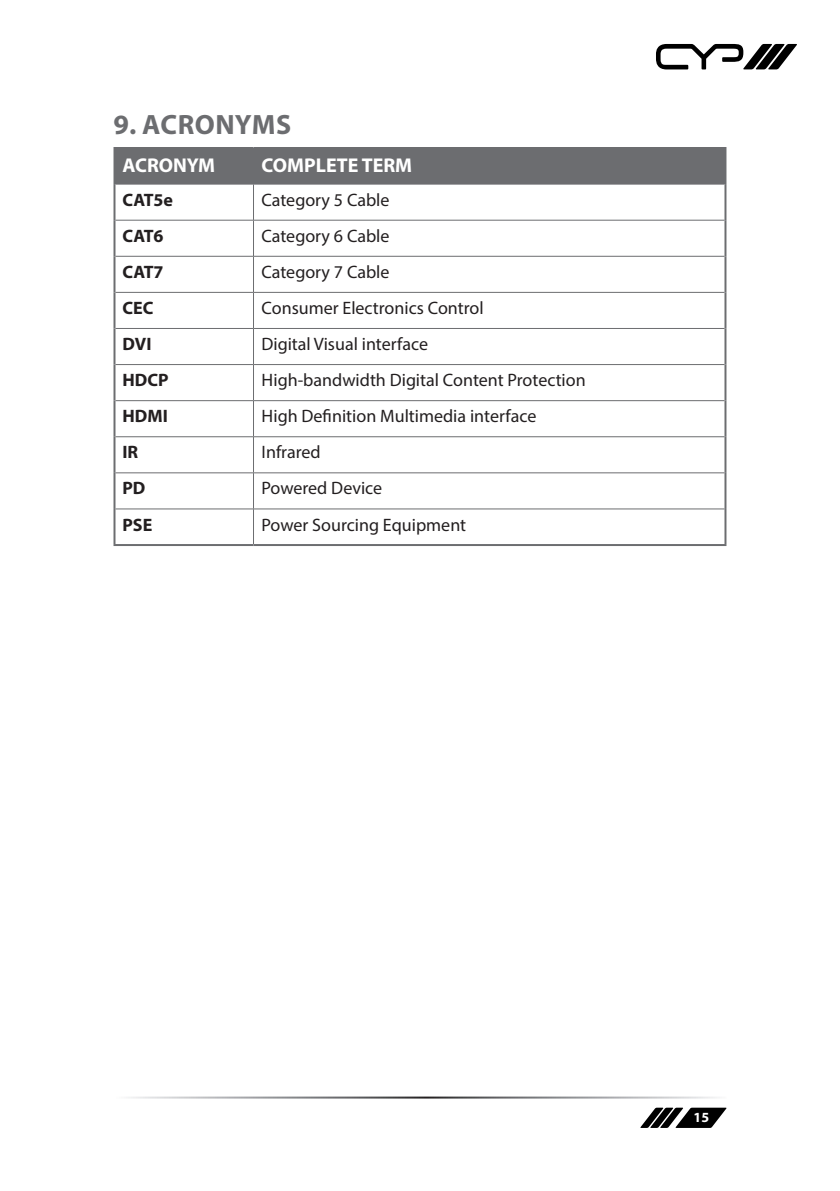
<style>
.page{position:relative;width:840px;height:1191px;background:#fff}
.page>*{position:absolute;margin:0;border:0;box-sizing:border-box;transform-origin:0 0}
.t1{font:700 28px "Myriad Pro";letter-spacing:.015em;color:#6c6d70}
.t2{font:700 20px "Myriad Pro";color:#fff}
.t3{font:18px "Myriad Pro";color:#231f20}
.t4{font:700 18px "Myriad Pro";color:#231f20}
.t5{font:700 14px "Myriad Pro";color:#fff}
</style>
<div class="page">
<svg style="left:640px;top:1107px;width:86px;height:21px"></svg>
<svg style="left:656px;top:44px;width:140px;height:25px"></svg>
<div style="left:115px;top:149px;width:609px;height:35px;background:#6c6d70"></div>
<hr style="left:113px;top:147px;width:140px;height:2px;background:#6c6d70">
<hr style="left:253px;top:147px;width:473px;height:2px;background:#6c6d70">
<hr style="left:113px;top:544px;width:140px;height:2px;background:#6c6d70">
<hr style="left:253px;top:544px;width:473px;height:2px;background:#6c6d70">
<hr style="left:113px;top:149px;width:2px;height:35px;background:#6c6d70">
<hr style="left:724px;top:149px;width:2px;height:35px;background:#6c6d70">
<hr style="left:113px;top:184px;width:2px;height:36px;background:#6c6d70">
<hr style="left:724px;top:184px;width:2px;height:36px;background:#6c6d70">
<hr style="left:113px;top:220px;width:2px;height:36px;background:#6c6d70">
<hr style="left:724px;top:220px;width:2px;height:36px;background:#6c6d70">
<hr style="left:113px;top:256px;width:2px;height:36px;background:#6c6d70">
<hr style="left:724px;top:256px;width:2px;height:36px;background:#6c6d70">
<hr style="left:113px;top:292px;width:2px;height:36px;background:#6c6d70">
<hr style="left:724px;top:292px;width:2px;height:36px;background:#6c6d70">
<hr style="left:113px;top:328px;width:2px;height:36px;background:#6c6d70">
<hr style="left:724px;top:328px;width:2px;height:36px;background:#6c6d70">
<hr style="left:113px;top:364px;width:2px;height:37px;background:#6c6d70">
<hr style="left:724px;top:364px;width:2px;height:37px;background:#6c6d70">
<hr style="left:113px;top:401px;width:2px;height:36px;background:#6c6d70">
<hr style="left:724px;top:401px;width:2px;height:36px;background:#6c6d70">
<hr style="left:113px;top:437px;width:2px;height:36px;background:#6c6d70">
<hr style="left:724px;top:437px;width:2px;height:36px;background:#6c6d70">
<hr style="left:113px;top:473px;width:2px;height:36px;background:#6c6d70">
<hr style="left:724px;top:473px;width:2px;height:36px;background:#6c6d70">
<hr style="left:113px;top:509px;width:2px;height:35px;background:#6c6d70">
<hr style="left:724px;top:509px;width:2px;height:35px;background:#6c6d70">
<hr style="left:253px;top:149px;width:1px;height:35px;background:#6c6d70">
<hr style="left:115px;top:184px;width:138px;height:1px;background:#6c6d70">
<hr style="left:253px;top:184px;width:471px;height:1px;background:#6c6d70">
<hr style="left:253px;top:184px;width:1px;height:36px;background:#6c6d70">
<hr style="left:115px;top:220px;width:138px;height:1px;background:#6c6d70">
<hr style="left:253px;top:220px;width:471px;height:1px;background:#6c6d70">
<hr style="left:253px;top:220px;width:1px;height:36px;background:#6c6d70">
<hr style="left:115px;top:256px;width:138px;height:1px;background:#6c6d70">
<hr style="left:253px;top:256px;width:471px;height:1px;background:#6c6d70">
<hr style="left:253px;top:256px;width:1px;height:36px;background:#6c6d70">
<hr style="left:115px;top:292px;width:138px;height:1px;background:#6c6d70">
<hr style="left:253px;top:292px;width:471px;height:1px;background:#6c6d70">
<hr style="left:253px;top:293px;width:1px;height:35px;background:#6c6d70">
<hr style="left:115px;top:328px;width:138px;height:1px;background:#6c6d70">
<hr style="left:253px;top:328px;width:471px;height:1px;background:#6c6d70">
<hr style="left:253px;top:329px;width:1px;height:35px;background:#6c6d70">
<hr style="left:115px;top:364px;width:138px;height:1px;background:#6c6d70">
<hr style="left:253px;top:364px;width:471px;height:1px;background:#6c6d70">
<hr style="left:253px;top:365px;width:1px;height:35px;background:#6c6d70">
<hr style="left:115px;top:400px;width:138px;height:1px;background:#6c6d70">
<hr style="left:253px;top:400px;width:471px;height:1px;background:#6c6d70">
<hr style="left:253px;top:401px;width:1px;height:35px;background:#6c6d70">
<hr style="left:115px;top:436px;width:138px;height:1px;background:#6c6d70">
<hr style="left:253px;top:436px;width:471px;height:1px;background:#6c6d70">
<hr style="left:253px;top:437px;width:1px;height:35px;background:#6c6d70">
<hr style="left:115px;top:472px;width:138px;height:1px;background:#6c6d70">
<hr style="left:253px;top:472px;width:471px;height:1px;background:#6c6d70">
<hr style="left:253px;top:473px;width:1px;height:35px;background:#6c6d70">
<hr style="left:115px;top:508px;width:138px;height:1px;background:#6c6d70">
<hr style="left:253px;top:508px;width:471px;height:1px;background:#6c6d70">
<hr style="left:253px;top:509px;width:1px;height:35px;background:#6c6d70">
<h1 class="t1" style="left:113px;top:107px;width:179px">9. ACRONYMS</h1>
<p class="t2" style="left:122px;top:152px;width:94px">ACRONYM</p>
<p class="t2" style="left:261px;top:152px;width:152px">COMPLETE TERM</p>
<p class="t4" style="left:122px;top:188px;width:52px">CAT5e</p>
<p class="t3" style="left:261px;top:188px;width:129px">Category 5 Cable</p>
<p class="t4" style="left:122px;top:224px;width:43px">CAT6</p>
<p class="t3" style="left:261px;top:224px;width:129px">Category 6 Cable</p>
<p class="t4" style="left:122px;top:260px;width:43px">CAT7</p>
<p class="t3" style="left:261px;top:261px;width:129px">Category 7 Cable</p>
<p class="t4" style="left:122px;top:296px;width:33px">CEC</p>
<p class="t3" style="left:261px;top:297px;width:223px">Consumer Electronics Control</p>
<p class="t4" style="left:122px;top:332px;width:30px">DVI</p>
<p class="t3" style="left:261px;top:333px;width:168px">Digital Visual interface</p>
<p class="t4" style="left:122px;top:368px;width:48px">HDCP</p>
<p class="t3" style="left:261px;top:369px;width:325px">High-bandwidth Digital Content Protection</p>
<p class="t4" style="left:122px;top:404px;width:47px">HDMI</p>
<p class="t3" style="left:261px;top:405px;width:276px">High Definition Multimedia interface</p>
<p class="t4" style="left:122px;top:440px;width:17px">IR</p>
<p class="t3" style="left:261px;top:441px;width:61px">Infrared</p>
<p class="t4" style="left:122px;top:476px;width:24px">PD</p>
<p class="t3" style="left:261px;top:477px;width:122px">Powered Device</p>
<p class="t4" style="left:122px;top:513px;width:31px">PSE</p>
<p class="t3" style="left:261px;top:513px;width:206px">Power Sourcing Equipment</p>
<p class="t5" style="left:693px;top:1108px;width:17px">15</p>
</div>
